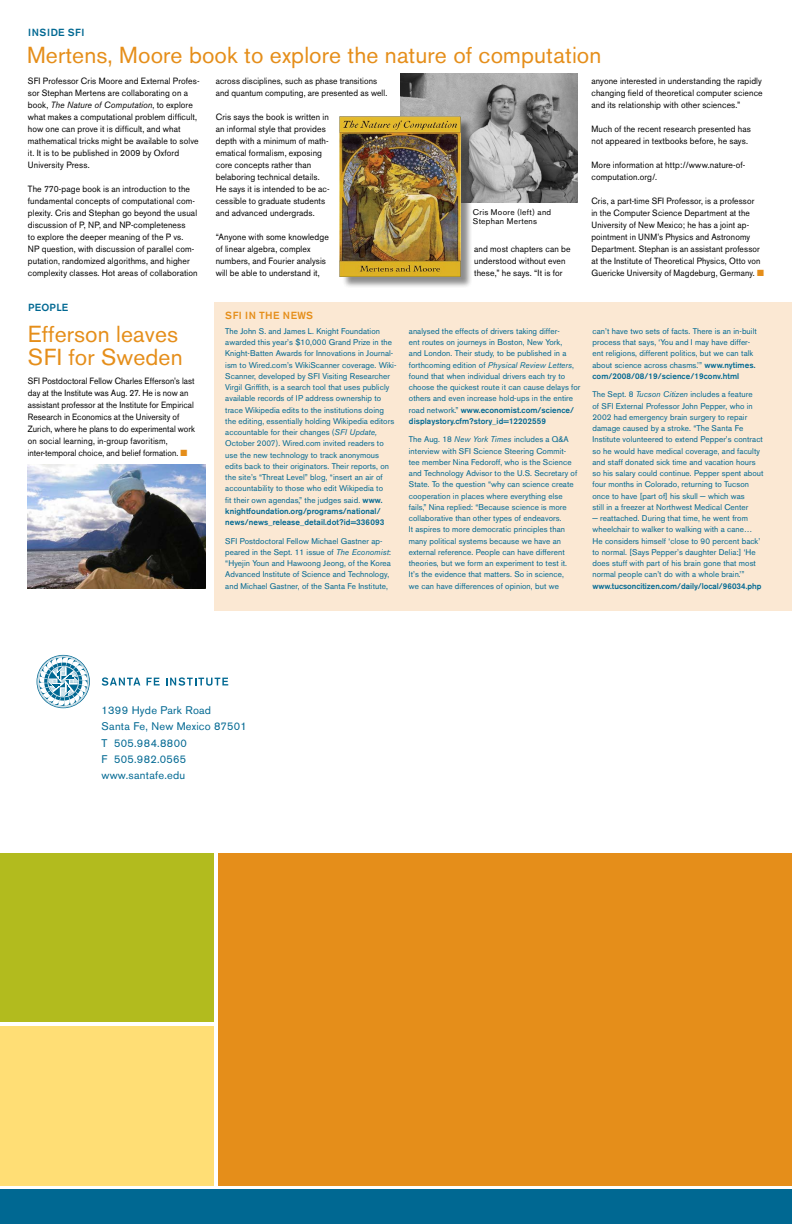
<style>
.page{position:relative;width:792px;height:1224px;background:#fff}
.page>*{position:absolute;margin:0;border:0;box-sizing:border-box;transform-origin:0 0}
.t1{font:23px/23.5px "Akzidenz Grotesk BE";letter-spacing:.005em;color:#e58e1a}
.t2{font:11px/16.2px "Akzidenz Grotesk BE";letter-spacing:.02em;color:#006892}
.t3{font:500 10.2px "Akzidenz Grotesk BE";letter-spacing:.05em;color:#e58e1a}
.t4{font:500 10.2px "Akzidenz Grotesk BE";letter-spacing:.06em;color:#006892}
.t5{font:500 10.2px "Akzidenz Grotesk BE";letter-spacing:.04em;color:#006892}
.t6{font:9px/12px "Akzidenz Grotesk BE";letter-spacing:.01em;color:#000;scale:.95 1}
.t7{font:9px/12px "Akzidenz Grotesk BE";letter-spacing:.01em;color:#000;scale:.93 1}
.t8{font:8.2px/11.3px "Akzidenz Grotesk BE";letter-spacing:.01em;color:#006892}
.t9{font:500 8.2px "Akzidenz Grotesk BE";color:#006892}
.t10{font:8.2px/9.5px "Akzidenz Grotesk BE";letter-spacing:.035em;color:#000}
.s1{font-style:italic}
.s2{font-weight:500}
</style>
<div class="page">
<svg style="left:37px;top:655px;width:53px;height:53px"></svg>
<svg style="left:102px;top:677px;width:38px;height:9px"></svg>
<svg style="left:147px;top:678px;width:13px;height:7px"></svg>
<svg style="left:166px;top:677px;width:62px;height:9px"></svg>
<div style="left:0;top:1190px;width:792px;height:34px;background:#006892"></div>
<div style="left:0;top:853px;width:214px;height:169px;background:#b2bb1e"></div>
<div style="left:0;top:1026px;width:214px;height:159px;background:#ffde75"></div>
<div style="left:219px;top:853px;width:573px;height:332px;background:#e58e1a"></div>
<img style="left:400px;top:74px;width:178px;height:129px">
<img style="left:28px;top:464px;width:177px;height:125px">
<div style="left:214px;top:302px;width:578px;height:309px;background:#fbe8d3"></div>
<div style="left:341px;top:118px;width:136px;height:175px;background:#000;opacity:.45"></div>
<img style="left:340px;top:116px;width:121px;height:161px">
<p class="t4" style="left:28px;top:26px;width:58px">INSIDE SFI</p>
<h1 class="t1" style="left:27px;top:43px;width:576px">Mertens, Moore book to explore the nature of computation</h1>
<p class="t6" style="left:28px;top:75px;width:182px">SFI Professor Cris Moore and External Profes&shy;sor Stephan Mertens are collaborating on a book, <span class="s1">The Nature of Computation</span>, to explore what makes a computational problem difficult, how one can prove it is difficult, and what mathematical tricks might be available to solve it. It is to be published in 2009 by Oxford University Press.</p>
<p class="t6" style="left:28px;top:183px;width:180px">The 770-page book is an introduction to the fundamental concepts of computational com&shy;plexity. Cris and Stephan go beyond the usual discussion of P, NP, and NP-completeness<br>to explore the deeper meaning of the P vs.<br>NP question, with discussion of parallel com&shy;putation, randomized algorithms, and higher complexity classes. Hot areas of collaboration</p>
<p class="t5" style="left:28px;top:301px;width:42px">PEOPLE</p>
<h1 class="t1" style="left:28px;top:322px;width:156px">Efferson leaves<br>SFI for Sweden</h1>
<p class="t7" style="left:28px;top:375px;width:181px">SFI Postdoctoral Fellow Charles Efferson’s last day at the Institute was Aug. 27. He is now an assistant professor at the Institute for Empirical Research in Economics at the University of Zurich, where he plans to do experimental work on social learning, in-group favoritism, inter-temporal choice, and belief formation.</p>
<p class="t7" style="left:216px;top:75px;width:186px">across disciplines, such as phase transitions and quantum computing, are presented as well.</p>
<p class="t6" style="left:216px;top:111px;width:122px">Cris says the book is written in an informal style that provides depth with a minimum of math&shy;ematical formalism, exposing core concepts rather than belaboring technical details.<br>He says it is intended to be ac&shy;cessible to graduate students and advanced undergrads.</p>
<p class="t6" style="left:216px;top:231px;width:121px">“Anyone with some knowledge of linear algebra, complex numbers, and Fourier analysis will be able to understand it,</p>
<p class="t6" style="left:474px;top:243px;width:103px">and most chapters can be understood without even these,” he says. “It is for</p>
<p class="t10" style="left:473px;top:207px;width:80px">Cris Moore (left) and<br>Stephan Mertens</p>
<p class="t6" style="left:591px;top:75px;width:182px;text-align:justify">anyone interested in understanding the rapidly changing field of theoretical computer science and its relationship with other sciences.”</p>
<p class="t6" style="left:591px;top:123px;width:169px">Much of the recent research presented has not appeared in textbooks before, he says.</p>
<p class="t6" style="left:591px;top:159px;width:163px">More information at http://www.nature-of&shy;computation.org/.</p>
<p class="t7" style="left:591px;top:195px;width:183px">Cris, a part-time SFI Professor, is a professor in the Computer Science Department at the University of New Mexico; he has a joint ap&shy;pointment in UNM’s Physics and Astronomy Department. Stephan is an assistant professor at the Institute of Theoretical Physics, Otto von Guericke University of Magdeburg, Germany.</p>
<p class="t3" style="left:225px;top:310px;width:89px">SFI IN THE NEWS</p>
<p class="t8" style="left:225px;top:325px;width:173px">The John S. and James L. Knight Foundation awarded this year’s $10,000 Grand Prize in the Knight-Batten Awards for Innovations in Journal&shy;ism to Wired.com’s WikiScanner coverage. Wiki-Scanner, developed by SFI Visiting Researcher Virgil Griffith, is a search tool that uses publicly available records of IP address ownership to trace Wikipedia edits to the institutions doing the editing, essentially holding Wikipedia editors accountable for their changes (<span class="s1">SFI Update, </span>October 2007). Wired.com invited readers to use the new technology to track anonymous edits back to their originators. Their reports, on the site’s “Threat Level” blog, “insert an air of accountability to those who edit Wikipedia to<br>fit their own agendas,” the judges said. <span class="s2">www. knightfoundation.org/programs/national/ news/news_release_detail.dot?id=336093</span></p>
<p class="t8" style="left:225px;top:535px;width:167px">SFI Postdoctoral Fellow Michael Gastner ap&shy;peared in the Sept. 11 issue of <span class="s1">The Economist</span>: “Hyejin Youn and Hawoong Jeong, of the Korea Advanced Institute of Science and Technology, and Michael Gastner, of the Santa Fe Institute,</p>
<p class="t8" style="left:409px;top:325px;width:173px">analysed the effects of drivers taking differ-<br>ent routes on journeys in Boston, New York,<br>and London. Their study, to be published in a forthcoming edition of <span class="s1">Physical Review Letters</span>, found that when individual drivers each try to choose the quickest route it can cause delays for others and even increase hold-ups in the entire road network.” <span class="s2">www.economist.com/science/ displaystory.cfm?story_id=12202559</span></p>
<p class="t8" style="left:409px;top:434px;width:170px">The Aug. 18 <span class="s1">New York Times</span> includes a Q&amp;A interview with SFI Science Steering Commit&shy;tee member Nina Fedoroff, who is the Science and Technology Advisor to the U.S. Secretary of State. To the question “why can science create cooperation in places where everything else fails,” Nina replied: “Because science is more collaborative than other types of endeavors.<br>It aspires to more democratic principles than many political systems because we have an external reference. People can have different theories, but we form an experiment to test it.<br>It’s the evidence that matters. So in science,<br>we can have differences of opinion, but we</p>
<p class="t8" style="left:592px;top:325px;width:166px">can’t have two sets of facts. There is an in-built process that says, ‘You and I may have differ&shy;ent religions, different politics, but we can talk about science across chasms.’” <span class="s2">www.nytimes. com/2008/08/19/science/19conv.html</span></p>
<p class="t8" style="left:592px;top:389px;width:173px">The Sept. 8 <span class="s1">Tucson Citizen</span> includes a feature<br>of SFI External Professor John Pepper, who in 2002 had emergency brain surgery to repair damage caused by a stroke. “The Santa Fe Institute volunteered to extend Pepper’s contract so he would have medical coverage, and faculty and staff donated sick time and vacation hours so his salary could continue. Pepper spent about four months in Colorado, returning to Tucson once to have [part of] his skull − which was<br>still in a freezer at Northwest Medical Center<br>− reattached. During that time, he went from wheelchair to walker to walking with a cane… He considers himself ‘close to 90 percent back’ to normal. [Says Pepper’s daughter Delia:] ‘He does stuff with part of his brain gone that most normal people can’t do with a whole brain.’”</p>
<p class="t9" style="left:592px;top:581px;width:170px">www.tucsoncitizen.com/daily/local/96034.php</p>
<h2 class="t2" style="left:102px;top:702px;width:147px">1399 Hyde Park Road<br>Santa Fe, New Mexico 87501<br>T 505.984.8800<br>F 505.982.0565 www.santafe.edu</h2>
</div>
